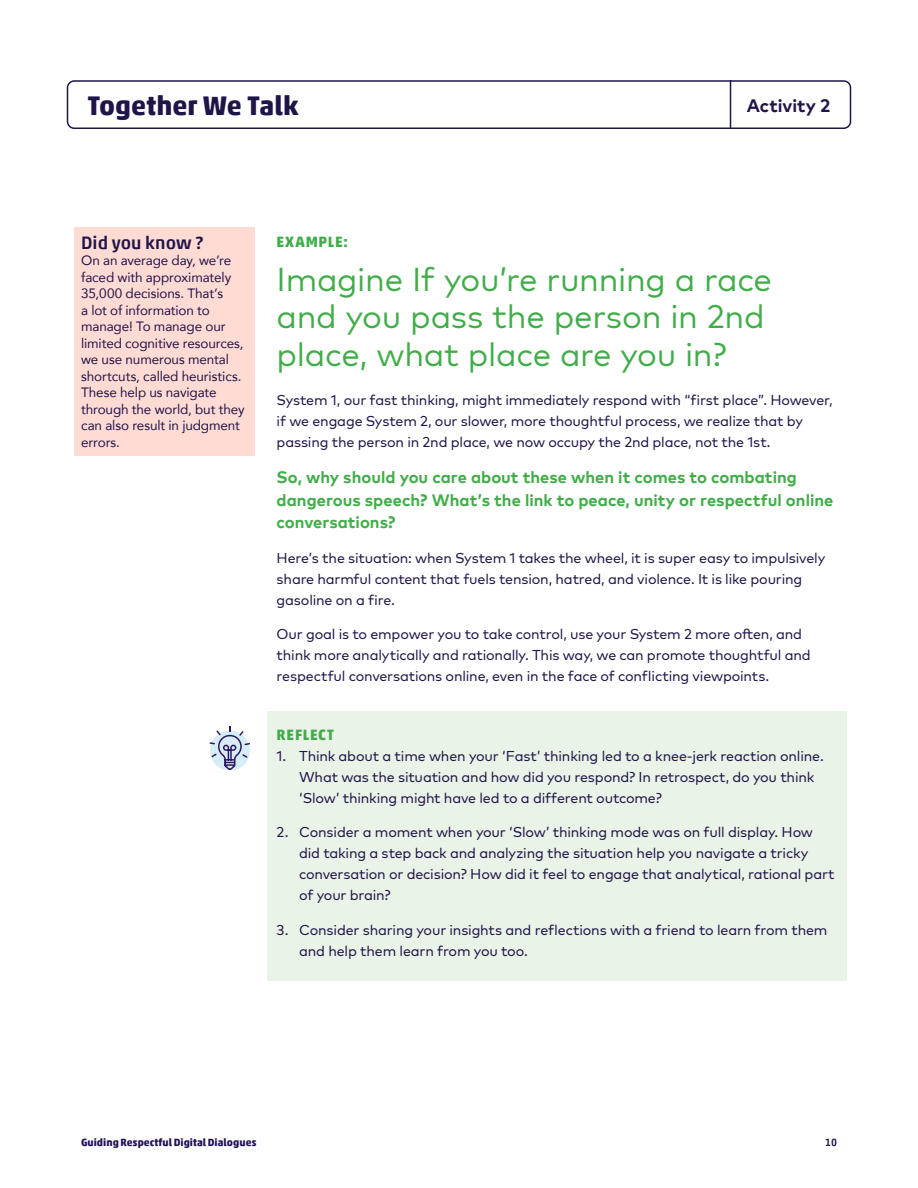
<style>
.page{position:relative;width:918px;height:1188px;background:#fff}
.page>*{position:absolute;margin:0;border:0;box-sizing:border-box;transform-origin:0 0}
.t1{font:33px/37.5px "Mark Pro";letter-spacing:-.01em;color:#41ad49}
.t2{font:700 27px "Akko Pro";color:#201448}
.t3{font:500 18px "Akko Pro";color:#201448}
.t4{font:700 18px "Mark Pro";color:#201448}
.t5{font:700 16.5px/22.5px "Mark Pro";color:#41ad49}
.t6{font:700 15px "Akko Pro";letter-spacing:.055em;color:#41ad49}
.t7{font:14.25px/21px "Mark Pro";letter-spacing:-.01em;color:#201448}
.t8{font:13.5px/16.5px "Avenir";letter-spacing:-.01em;color:#201448}
.t9{font:700 10.5px "Akko Pro";letter-spacing:.005em;color:#200f56}
.t10{font:500 10.5px "Akko Pro";color:#201448}
</style>
<div class="page">
<div style="left:67px;top:80px;width:784px;height:49px;border:2px solid #201448;border-radius:7px"></div>
<div style="left:267px;top:711px;width:579px;height:270px;background:#eaf3e7"></div>
<div style="left:75px;top:227px;width:180px;height:229px;background:#ffdbd4"></div>
<hr style="left:730px;top:80px;width:1px;height:49px;background:#201448">
<svg style="left:209px;top:726px;width:41px;height:44px"></svg>
<h2 class="t2" style="left:88px;top:89px;width:212px">Together We Talk</h2>
<p class="t4" style="left:747px;top:92px;width:85px">Activity 2</p>
<p class="t3" style="left:81px;top:231px;width:124px">Did you know ?</p>
<p class="t8" style="left:81px;top:252px;width:165px">On an average day, we’re faced with approximately<br>35,000 decisions. That’s<br>a lot of information to manage! To manage our limited cognitive resources, we use numerous mental shortcuts, called heuristics.<br>These help us navigate through the world, but they can also result in judgment errors.</p>
<p class="t6" style="left:277px;top:232px;width:73px">EXAMPLE:</p>
<h1 class="t1" style="left:277px;top:258px;width:497px">Imagine If you’re running a race and you pass the person in 2nd place, what place are you in?</h1>
<p class="t7" style="left:277px;top:389px;width:557px">System 1, our fast thinking, might immediately respond with “first place”. However, if we engage System 2, our slower, more thoughtful process, we realize that by passing the person in 2nd place, we now occupy the 2nd place, not the 1st.</p>
<p class="t5" style="left:277px;top:465px;width:558px">So, why should you care about these when it comes to combating dangerous speech? What’s the link to peace, unity or respectful online conversations?</p>
<p class="t7" style="left:277px;top:546px;width:550px">Here’s the situation: when System 1 takes the wheel, it is super easy to impulsively share harmful content that fuels tension, hatred, and violence. It is like pouring gasoline on a fire.</p>
<p class="t7" style="left:277px;top:623px;width:536px">Our goal is to empower you to take control, use your System 2 more often, and think more analytically and rationally. This way, we can promote thoughtful and respectful conversations online, even in the face of conflicting viewpoints.</p>
<p class="t6" style="left:277px;top:726px;width:59px">REFLECT</p>
<p class="t7" style="left:299px;top:744px;width:526px;text-indent:-23px">1. Think about a time when your ‘Fast’ thinking led to a knee-jerk reaction online.<br>What was the situation and how did you respond? In retrospect, do you think ‘Slow’ thinking might have led to a different outcome?</p>
<p class="t7" style="left:299px;top:821px;width:537px;text-indent:-23px">2. Consider a moment when your ‘Slow’ thinking mode was on full display. How did taking a step back and analyzing the situation help you navigate a tricky conversation or decision? How did it feel to engage that analytical, rational part of your brain?</p>
<p class="t7" style="left:299px;top:918px;width:530px;text-indent:-23px">3. Consider sharing your insights and reflections with a friend to learn from them and help them learn from you too.</p>
<p class="t9" style="left:81px;top:1136px;width:177px">Guiding Respectful Digital Dialogues</p>
<p class="t10" style="left:825px;top:1136px;width:13px">10</p>
</div>
